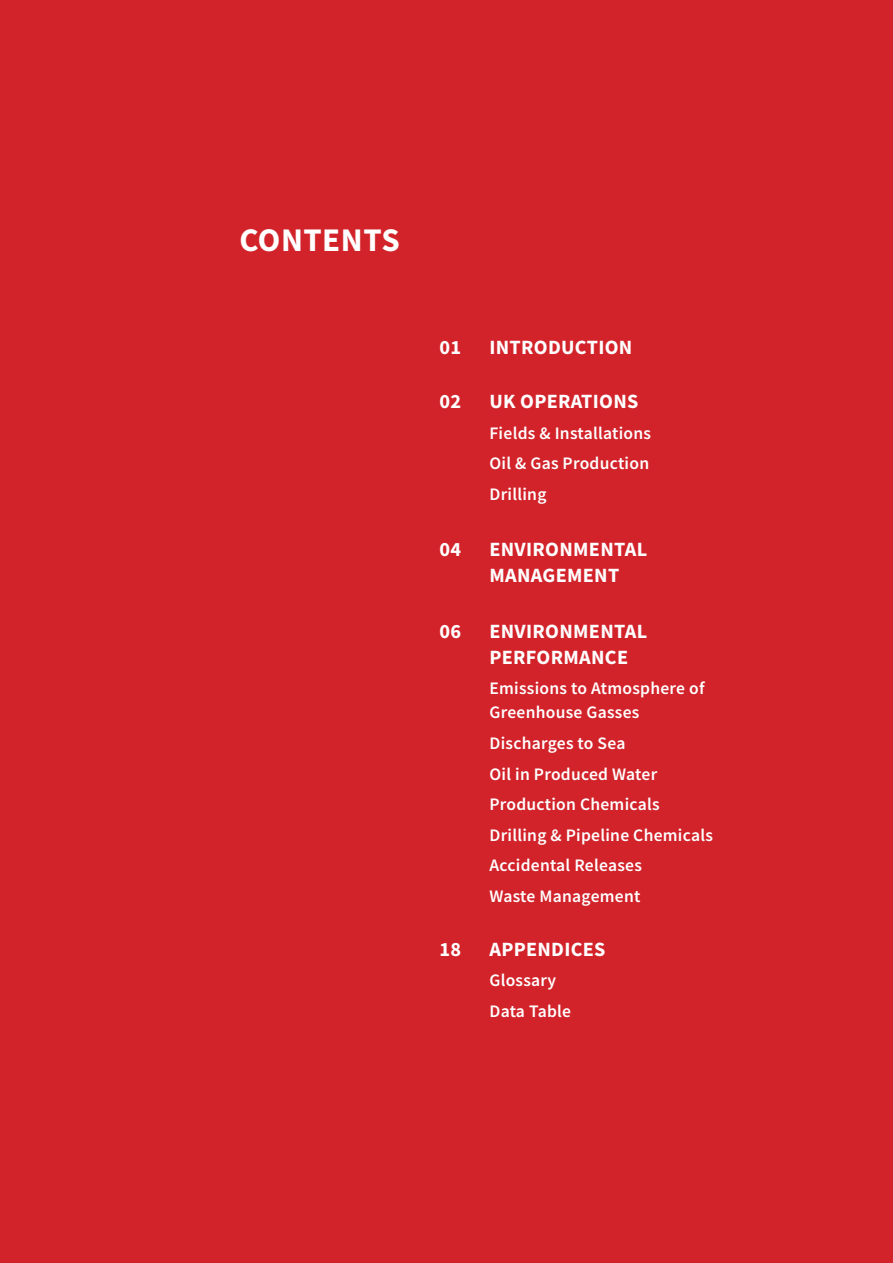
<style>
.page{position:relative;width:893px;height:1263px;background:#d2232a}
.page>*{position:absolute;margin:0;border:0;box-sizing:border-box;transform-origin:0 0}
.t1{font:700 33px "Source Sans Pro";letter-spacing:.015em;color:#fff}
.t2{font:700 20.25px/25.7px "Source Sans Pro";letter-spacing:.015em;color:#fff}
.t3{font:600 17.55px/30.6px "Source Sans Pro";letter-spacing:.015em;color:#fff}
</style>
<div class="page">
<h1 class="t1" style="left:239px;top:218px;width:162px">CONTENTS</h1>
<p class="t2" style="left:439px;top:334px;width:23px">01</p>
<p class="t2" style="left:489px;top:334px;width:144px">INTRODUCTION</p>
<p class="t2" style="left:439px;top:388px;width:23px">02</p>
<p class="t2" style="left:489px;top:388px;width:150px">UK OPERATIONS</p>
<p class="t3" style="left:489px;top:417px;width:163px;text-align:justify">Fields &amp; Installations Oil &amp; Gas Production Drilling</p>
<p class="t2" style="left:439px;top:536px;width:23px">04</p>
<p class="t2" style="left:489px;top:536px;width:159px">ENVIRONMENTAL<br>MANAGEMENT</p>
<p class="t2" style="left:439px;top:618px;width:23px">06</p>
<p class="t2" style="left:489px;top:618px;width:159px">ENVIRONMENTAL<br>PERFORMANCE</p>
<p class="t3" style="left:489px;top:676px;width:217px;line-height:24.2px">Emissions to Atmosphere of<br>Greenhouse Gasses</p>
<p class="t3" style="left:489px;top:728px;width:225px">Discharges to Sea<br>Oil in Produced Water<br>Production Chemicals<br>Drilling &amp; Pipeline Chemicals<br>Accidental Releases<br>Waste Management</p>
<p class="t2" style="left:439px;top:936px;width:23px">18</p>
<p class="t2" style="left:489px;top:936px;width:118px">APPENDICES</p>
<p class="t3" style="left:489px;top:965px;width:83px">Glossary<br>Data Table</p>
</div>
